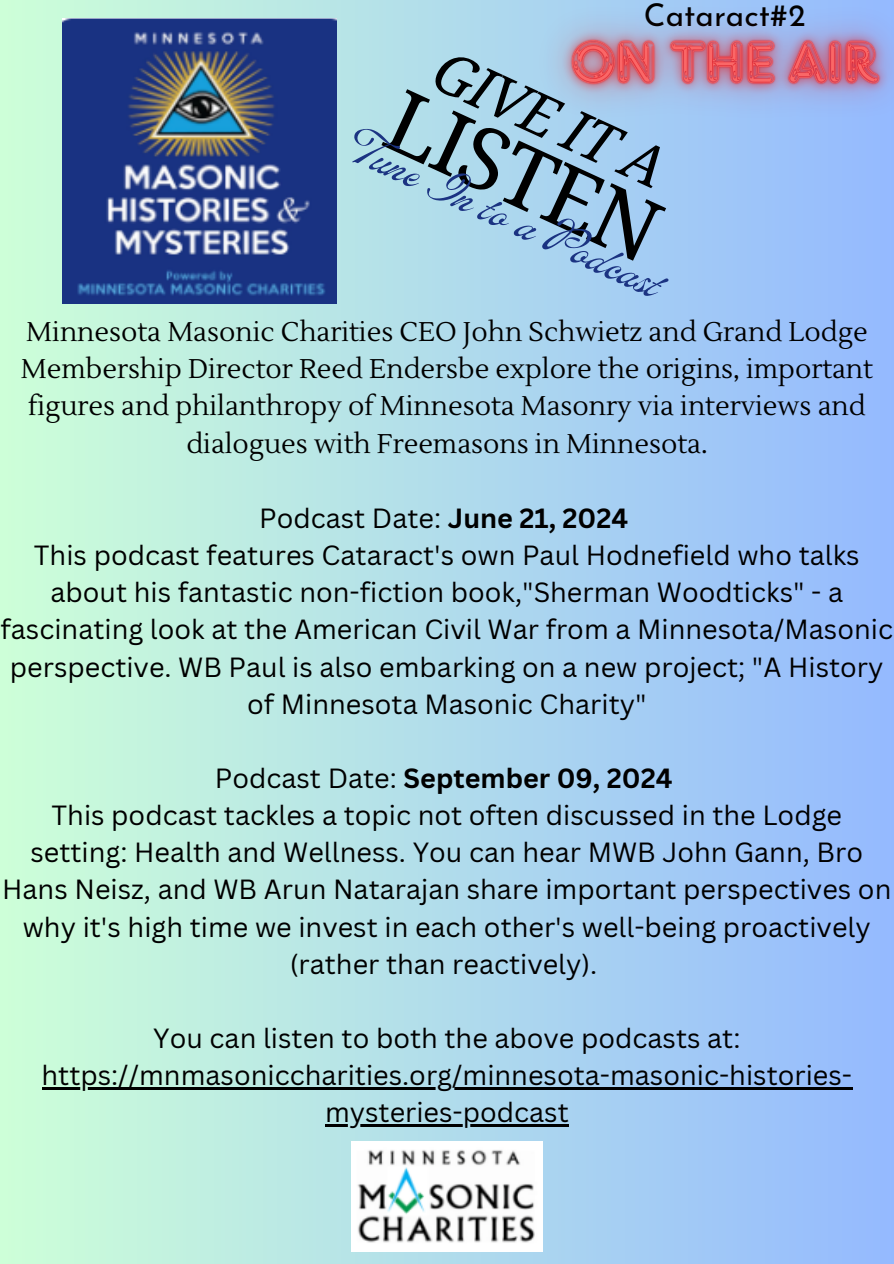
<style>
.page{position:relative;width:894px;height:1264px;background:#fff}
.page>*{position:absolute;margin:0;border:0;box-sizing:border-box;transform-origin:0 0}
.t1{font:86.1px "Droid Serif";color:#000}
.t2{font:italic 57.3px "Droid Serif";color:#000}
.t3{font:48px "ED Lavonia";color:#1b3382}
.t4{font:31.5px "Josefin Sans";color:#000}
.t5{font:27px/37.2px "Canva Sans";color:#000;text-align:center}
.t6{font:27px/37.2px "Lustria";color:#000;text-align:center}
.t7{font:700 27px "Canva Sans";color:#000}
.s1{font-weight:700}
.s2{font-weight:400}
</style>
<div class="page">
<div style="left:0;top:0;width:893px;height:1263px;background:linear-gradient(to right,#cdffd8,#94b9ff)"></div>
<img style="left:62px;top:19px;width:274px;height:284px">
<img style="left:351px;top:1141px;width:191px;height:110px">
<hr style="left:41px;top:1087px;width:811px;height:2px;background:#000">
<hr style="left:325px;top:1124px;width:243px;height:2px;background:#000">
<img style="left:503px;top:0;width:390px;height:152px">
<p class="t4" style="left:643px;top:2px;width:163px">Cataract#2</p>
<p class="t2" style="left:451px;top:37px;width:250px;rotate:25deg">GIVE IT A</p>
<p class="t1" style="left:412px;top:71px;width:292px;rotate:25deg">LISTEN</p>
<h3 class="t3" style="left:361px;top:121px;width:343px;rotate:25deg">Tune In to a Podcast</h3>
<h2 class="t6" style="left:21px;top:314px;width:853px">Minnesota Masonic Charities CEO John Schwietz and Grand Lodge Membership Director Reed Endersbe explore the origins, important figures and philanthropy of Minnesota Masonry via interviews and dialogues with Freemasons in Minnesota.</h2>
<p class="t5" style="left:259px;top:499px;width:370px">Podcast Date: <span class="s1">June 21, 2024</span></p>
<p class="t5" style="left:1px;top:536px;width:893px">This podcast features Cataract's own Paul Hodnefield who talks about his fantastic non-fiction book,"Sherman Woodticks" - a fascinating look at the American Civil War from a Minnesota/Masonic perspective. WB Paul is also embarking on a new project; "A History of Minnesota Masonic Charity"</p>
<p class="t7" style="left:215px;top:759px;width:459px"><span class="s2">Podcast Date:</span> September 09, 2024</p>
<p class="t5" style="left:2px;top:796px;width:890px">This podcast tackles a topic not often discussed in the Lodge setting: Health and Wellness. You can hear MWB John Gann, Bro Hans Neisz, and WB Arun Natarajan share important perspectives on why it's high time we invest in each other's well-being proactively (rather than reactively).</p>
<p class="t5" style="left:153px;top:1018px;width:588px">You can listen to both the above podcasts at:</p>
<p class="t5" style="left:41px;top:1055px;width:811px">https://mnmasoniccharities.org/minnesota-masonic-histories-</p>
<p class="t5" style="left:325px;top:1093px;width:245px">mysteries-podcast</p>
</div>
